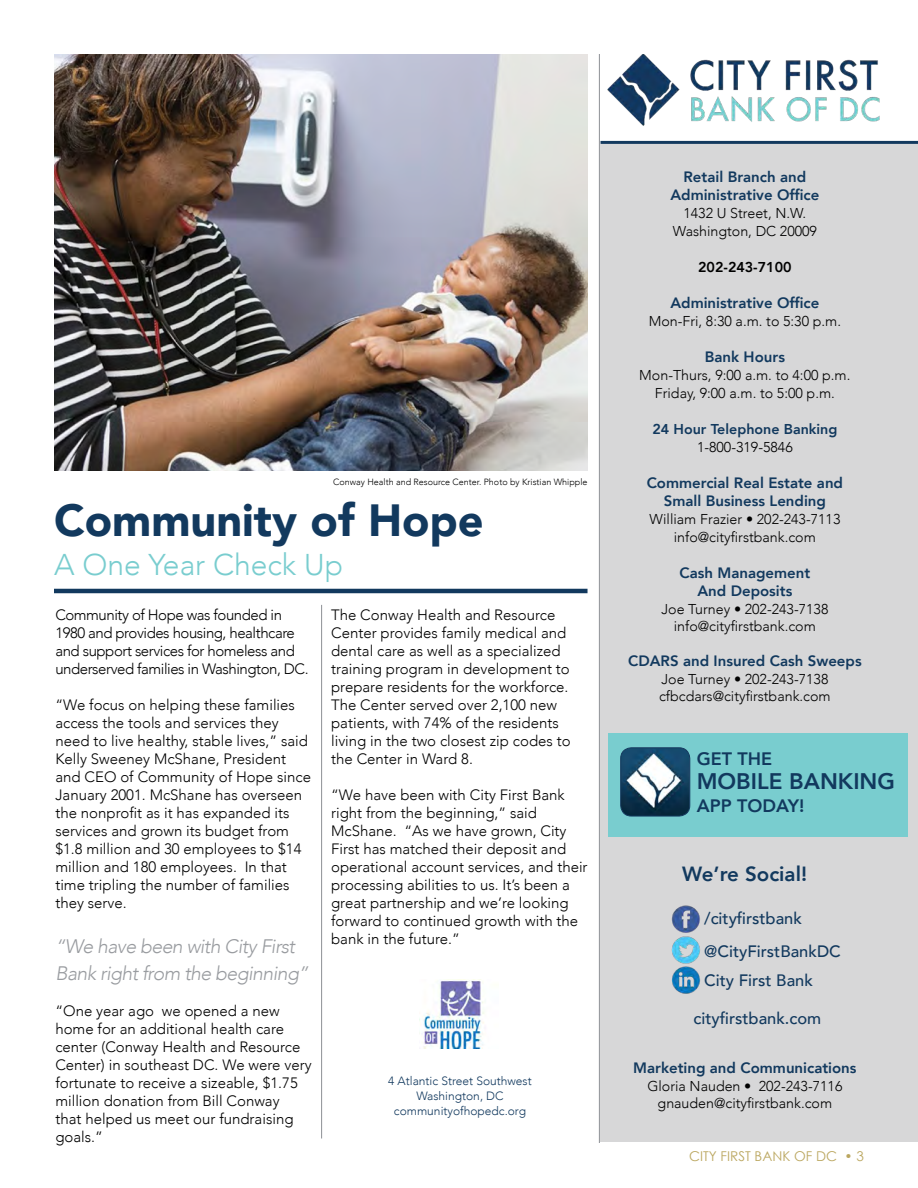
<style>
.page{position:relative;width:918px;height:1188px;background:#fff}
.page>*{position:absolute;margin:0;border:0;box-sizing:border-box;transform-origin:0 0}
.t1{font:900 45px "Avenir";color:#12395e}
.t2{font:300 30px "Avenir";color:#79cdcf}
.t3{font:800 22.5px "Avenir";color:#12395e}
.t4{font:800 20.55px "Avenir";color:#12395e}
.t5{font:italic 300 19.5px/27px "Avenir";letter-spacing:-.03em;color:#999ca0}
.t6{font:800 18px "Avenir";color:#12395e}
.t7{font:500 16.5px/32.2px "Avenir";color:#12395e}
.t8{font:300 15px/18px "Avenir";color:#000}
.t9{font:800 15px/18px "Avenir";color:#12395e;text-align:center}
.t10{font:300 15px/18px "Avenir";letter-spacing:-.03em;color:#000}
.t11{font:300 14.25px/18px "Avenir";color:#000;text-align:center}
.t12{font:800 14.25px "Avenir";color:#12395e}
.t13{font:800 14.25px "Avenir";color:#000}
.t14{font:13.5px "Century Gothic";color:#bba760}
.t15{font:300 12px/15px "Avenir";color:#12395e;text-align:center}
.t16{font:300 9px "Avenir";color:#000}
</style>
<div class="page">
<div style="left:599px;top:144px;width:319px;height:997px;background:#d7d7d8"></div>
<div style="left:608px;top:733px;width:300px;height:104px;background:#79cdcf"></div>
<img style="left:54px;top:55px;width:534px;height:416px">
<hr style="left:54px;top:589px;width:534px;height:4px;background:#12395e">
<hr style="left:321px;top:605px;width:1px;height:533px;background:#999ca0">
<img style="left:423px;top:981px;width:62px;height:68px">
<img style="left:608px;top:54px;width:272px;height:72px">
<hr style="left:601px;top:141px;width:317px;height:3px;background:#12395e">
<img style="left:621px;top:749px;width:69px;height:67px">
<div style="left:620px;top:747px;width:70px;height:69px;border:1px solid #12395e;border-radius:11px"></div>
<img style="left:671px;top:905px;width:29px;height:89px">
<hr style="left:599px;top:54px;width:1px;height:1089px;background:#999ca0">
<p class="t16" style="left:333px;top:477px;width:256px">Conway Health and Resource Center. Photo by Kristian Whipple</p>
<h1 class="t1" style="left:54px;top:482px;width:431px">Community of Hope</h1>
<h2 class="t2" style="left:54px;top:547px;width:291px">A One Year Check Up</h2>
<p class="t10" style="left:55px;top:606px;width:255px">Community of Hope was founded in 1980 and provides housing, healthcare and support services for homeless and underserved families in Washington, DC.</p>
<p class="t8" style="left:55px;top:696px;width:257px">“We focus on helping these families access the tools and services they need to live healthy, stable lives,” said Kelly Sweeney McShane, President and CEO of Community of Hope since January 2001. McShane has overseen the nonprofit as it has expanded its services and grown its budget from $1.8 million and 30 employees to $14 million and 180 employees. In that time tripling the number of families they serve.</p>
<h3 class="t5" style="left:55px;top:933px;width:255px">“We have been with City First<br>Bank right from the beginning”</h3>
<p class="t8" style="left:55px;top:1002px;width:258px">“One year ago we opened a new home for an additional health care center (Conway Health and Resource<br>Center) in southeast DC. We were very fortunate to receive a sizeable, $1.75 million donation from Bill Conway<br>that helped us meet our fundraising goals.”</p>
<p class="t8" style="left:331px;top:606px;width:241px">The Conway Health and Resource Center provides family medical and dental care as well as a specialized training program in development to prepare residents for the workforce.<br>The Center served over 2,100 new patients, with 74% of the residents living in the two closest zip codes to the Center in Ward 8.</p>
<p class="t8" style="left:331px;top:786px;width:258px">“We have been with City First Bank right from the beginning,” said McShane. “As we have grown, City First has matched their deposit and operational account services, and their processing abilities to us. It’s been a great partnership and we’re looking forward to continued growth with the bank in the future.”</p>
<p class="t15" style="left:388px;top:1073px;width:145px">4 Atlantic Street Southwest<br>Washington, DC communityofhopedc.org</p>
<p class="t9" style="left:670px;top:168px;width:150px">Retail Branch and<br>Administrative Office</p>
<p class="t11" style="left:673px;top:204px;width:146px">1432 U Street, N.W.<br>Washington, DC 20009</p>
<p class="t13" style="left:698px;top:256px;width:95px">202-243-7100</p>
<p class="t9" style="left:670px;top:294px;width:150px">Administrative Office</p>
<p class="t11" style="left:649px;top:312px;width:194px">Mon-Fri, 8:30 a.m. to 5:30 p.m.</p>
<p class="t9" style="left:705px;top:348px;width:82px">Bank Hours</p>
<p class="t11" style="left:639px;top:366px;width:213px">Mon-Thurs, 9:00 a.m. to 4:00 p.m.<br>Friday, 9:00 a.m. to 5:00 p.m.</p>
<p class="t12" style="left:652px;top:418px;width:186px">24 Hour Telephone Banking</p>
<p class="t11" style="left:697px;top:438px;width:97px">1-800-319-5846</p>
<p class="t9" style="left:647px;top:474px;width:198px">Commercial Real Estate and<br>Small Business Lending</p>
<p class="t11" style="left:649px;top:510px;width:193px">William Frazier • 202-243-7113 info@cityfirstbank.com</p>
<p class="t9" style="left:679px;top:564px;width:132px">Cash Management<br>And Deposits</p>
<p class="t11" style="left:661px;top:601px;width:169px;line-height:17.1px">Joe Turney • 202-243-7138 info@cityfirstbank.com</p>
<p class="t9" style="left:628px;top:652px;width:235px">CDARS and Insured Cash Sweeps</p>
<p class="t11" style="left:659px;top:671px;width:173px;line-height:17.1px;text-align:left">Joe Turney • 202-243-7138 cfbcdars@cityfirstbank.com</p>
<p class="t6" style="left:697px;top:745px;width:77px">GET THE</p>
<h3 class="t3" style="left:697px;top:764px;width:200px">MOBILE BANKING</h3>
<p class="t6" style="left:697px;top:792px;width:109px">APP TODAY!</p>
<h3 class="t4" style="left:682px;top:858px;width:127px">We’re Social!</h3>
<p class="t7" style="left:704px;top:902px;width:138px">/cityfirstbank @CityFirstBankDC</p>
<p class="t7" style="left:704px;top:963px;width:110px">City First Bank</p>
<p class="t7" style="left:694px;top:1001px;width:129px">cityfirstbank.com</p>
<p class="t9" style="left:633px;top:1059px;width:225px">Marketing and Communications</p>
<p class="t11" style="left:647px;top:1078px;width:197px;line-height:17.1px">Gloria Nauden • 202-243-7116 gnauden@cityfirstbank.com</p>
<p class="t14" style="left:689px;top:1148px;width:176px">CITY FIRST BANK OF DC • 3</p>
</div>
